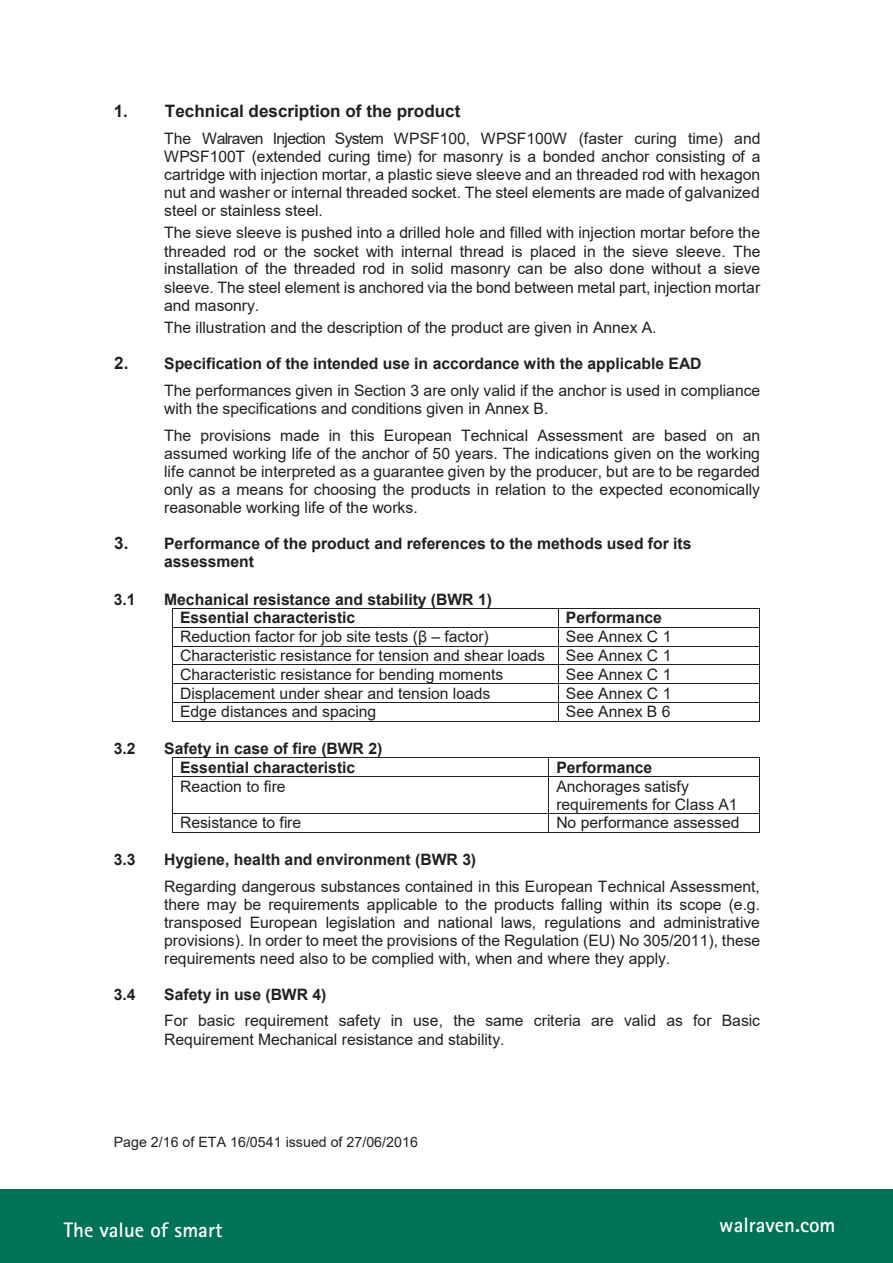
<style>
.page{position:relative;width:893px;height:1263px;background:#fff}
.page>*{position:absolute;margin:0;border:0;box-sizing:border-box;transform-origin:0 0}
.t1{font:700 21px "Rotis Sans Serif Std";color:#fff}
.t2{font:700 17.1px "Arial";color:#231f20}
.t3{font:15.75px/18px "Arial";color:#231f20;text-align:justify}
.t4{font:700 15.75px/18px "Arial";color:#231f20}
.t5{font:14.25px "Arial";color:#231f20}
.s1{font-weight:700;font-size:17.1px}
.s2{font-weight:700}
.s3{font-size:17.1px}
</style>
<div class="page">
<div style="left:0;top:1189px;width:893px;height:74px;background:#007255"></div>
<hr style="left:172px;top:608px;width:588px;height:1px;background:#231f20">
<hr style="left:172px;top:627px;width:588px;height:1px;background:#231f20">
<hr style="left:172px;top:646px;width:588px;height:1px;background:#231f20">
<hr style="left:172px;top:665px;width:588px;height:1px;background:#231f20">
<hr style="left:172px;top:683px;width:588px;height:1px;background:#231f20">
<hr style="left:172px;top:702px;width:588px;height:1px;background:#231f20">
<svg style="left:172px;top:609px;width:1px;height:112px"></svg>
<hr style="left:172px;top:721px;width:386px;height:1px;background:#231f20">
<svg style="left:558px;top:609px;width:1px;height:113px"></svg>
<hr style="left:559px;top:721px;width:201px;height:1px;background:#231f20">
<hr style="left:172px;top:757px;width:588px;height:1px;background:#231f20">
<svg style="left:172px;top:758px;width:1px;height:18px"></svg>
<svg style="left:548px;top:758px;width:1px;height:18px"></svg>
<hr style="left:172px;top:776px;width:588px;height:1px;background:#231f20">
<hr style="left:172px;top:777px;width:1px;height:36px;background:#231f20">
<hr style="left:548px;top:777px;width:1px;height:36px;background:#231f20">
<hr style="left:760px;top:777px;width:1px;height:36px;background:#231f20">
<hr style="left:172px;top:813px;width:588px;height:1px;background:#231f20">
<svg style="left:172px;top:814px;width:1px;height:18px"></svg>
<hr style="left:172px;top:832px;width:376px;height:1px;background:#231f20">
<svg style="left:548px;top:814px;width:1px;height:18px"></svg>
<hr style="left:549px;top:832px;width:211px;height:1px;background:#231f20">
<p class="t2" style="left:114px;top:101px;width:348px">1. Technical description of the product</p>
<p class="t3" style="left:164px;top:130px;width:598px">The Walraven Injection System WPSF100, WPSF100W (faster curing time) and WPSF100T (extended curing time) for masonry is a bonded anchor consisting of a cartridge with injection mortar, a plastic sieve sleeve and an threaded rod with hexagon nut and washer or internal threaded socket. The steel elements are made of galvanized steel or stainless steel.</p>
<p class="t3" style="left:164px;top:224px;width:598px">The sieve sleeve is pushed into a drilled hole and filled with injection mortar before the threaded rod or the socket with internal thread is placed in the sieve sleeve. The installation of the threaded rod in solid masonry can be also done without a sieve sleeve. The steel element is anchored via the bond between metal part, injection mortar and masonry.</p>
<p class="t3" style="left:164px;top:318px;width:494px">The illustration and the description of the product are given in Annex A.</p>
<p class="t3" style="left:164px;top:350px;width:598px;line-height:26.7px;text-indent:-50px"><span class="s1">2.</span> <span class="s2">Specification of the intended use in accordance with the applicable EAD<br></span>The performances given in Section 3 are only valid if the anchor is used in compliance</p>
<p class="t3" style="left:164px;top:395px;width:598px;line-height:26.5px">with the specifications and conditions given in Annex B.<br>The provisions made in this European Technical Assessment are based on an</p>
<p class="t3" style="left:164px;top:444px;width:597px">assumed working life of the anchor of 50 years. The indications given on the working life cannot be interpreted as a guarantee given by the producer, but are to be regarded only as a means for choosing the products in relation to the expected economically reasonable working life of the works.</p>
<p class="t4" style="left:164px;top:534px;width:529px;text-indent:-50px"><span class="s3">3.</span> Performance of the product and references to the methods used for its assessment</p>
<p class="t4" style="left:114px;top:590px;width:23px">3.1</p>
<p class="t4" style="left:180px;top:590px;width:313px;line-height:18.6px;text-indent:-16px">Mechanical resistance and stability (BWR 1)<br>Essential characteristic</p>
<p class="t4" style="left:566px;top:609px;width:97px">Performance</p>
<p class="t3" style="left:180px;top:628px;width:310px">Reduction factor for job site tests (β – factor)</p>
<p class="t3" style="left:566px;top:628px;width:107px">See Annex C 1</p>
<p class="t3" style="left:180px;top:646px;width:366px">Characteristic resistance for tension and shear loads</p>
<p class="t3" style="left:566px;top:646px;width:107px">See Annex C 1</p>
<p class="t3" style="left:180px;top:665px;width:325px">Characteristic resistance for bending moments</p>
<p class="t3" style="left:566px;top:665px;width:107px">See Annex C 1</p>
<p class="t3" style="left:180px;top:684px;width:312px">Displacement under shear and tension loads</p>
<p class="t3" style="left:566px;top:684px;width:107px">See Annex C 1</p>
<p class="t3" style="left:180px;top:703px;width:198px">Edge distances and spacing</p>
<p class="t3" style="left:566px;top:703px;width:106px">See Annex B 6</p>
<p class="t4" style="left:114px;top:739px;width:23px">3.2</p>
<p class="t4" style="left:180px;top:739px;width:204px;line-height:18.8px;text-indent:-16px">Safety in case of fire (BWR 2)<br>Essential characteristic</p>
<p class="t4" style="left:556px;top:758px;width:97px">Performance</p>
<p class="t3" style="left:180px;top:777px;width:107px">Reaction to fire</p>
<p class="t3" style="left:556px;top:777px;width:183px">Anchorages satisfy requirements for Class A1</p>
<p class="t3" style="left:180px;top:814px;width:123px">Resistance to fire</p>
<p class="t3" style="left:556px;top:814px;width:185px">No performance assessed</p>
<p class="t4" style="left:114px;top:850px;width:23px">3.3</p>
<p class="t4" style="left:164px;top:850px;width:313px">Hygiene, health and environment (BWR 3)</p>
<p class="t3" style="left:164px;top:877px;width:598px">Regarding dangerous substances contained in this European Technical Assessment, there may be requirements applicable to the products falling within its scope (e.g. transposed European legislation and national laws, regulations and administrative provisions). In order to meet the provisions of the Regulation (EU) No 305/2011), these requirements need also to be complied with, when and where they apply.</p>
<p class="t4" style="left:114px;top:985px;width:23px">3.4</p>
<p class="t4" style="left:164px;top:985px;width:164px">Safety in use (BWR 4)</p>
<p class="t3" style="left:164px;top:1012px;width:597px">For basic requirement safety in use, the same criteria are valid as for Basic<br>Requirement Mechanical resistance and stability.</p>
<p class="t5" style="left:114px;top:1134px;width:306px">Page 2/16 of ETA 16/0541 issued of 27/06/2016</p>
<h1 class="t1" style="left:64px;top:1222px;width:160px">The value of smart</h1>
<h1 class="t1" style="left:719px;top:1217px;width:118px">walraven.com</h1>
</div>
